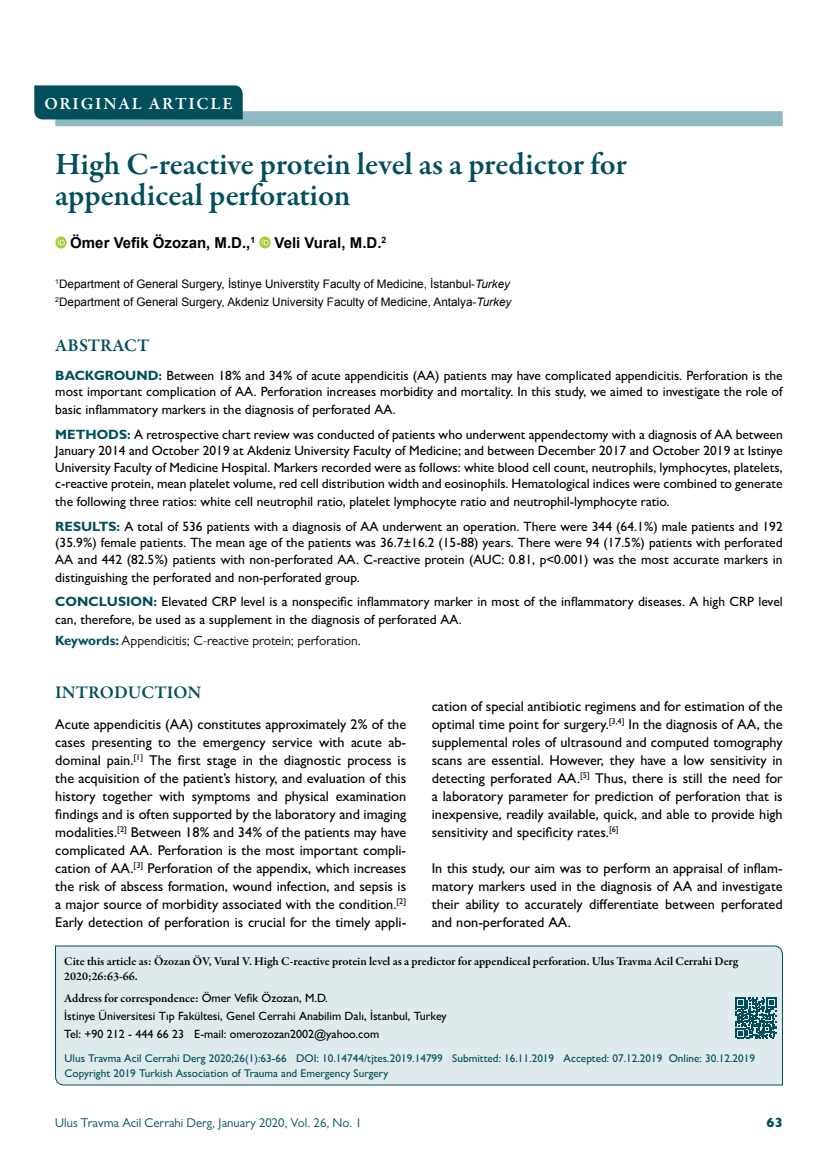
<style>
.page{position:relative;width:838px;height:1170px;background:#fff}
.page>*{position:absolute;margin:0;border:0;box-sizing:border-box;transform-origin:0 0}
.t1{font:600 31.5px/31.5px "Garamond Premr Pro";letter-spacing:-.005em;color:#004f5a}
.t2{font:600 18px "Garamond Premr Pro";letter-spacing:.005em;color:#004f5a}
.t3{font:600 17.25px "Garamond Premr Pro";letter-spacing:.1em;color:#fff}
.t4{font:700 15px "Arial";color:#000}
.t5{font:500 14.25px/18px "Gill Sans MT Pro";color:#000;text-align:justify}
.t6{font:500 13.5px/16.5px "Gill Sans MT Pro";color:#000}
.t7{font:800 13.5px "Gill Sans MT Pro";color:#004f5a}
.t8{font:13.35px "Gill Sans MT Pro";color:#000}
.t9{font:12.75px "Gill Sans MT Pro";color:#004f5a}
.t10{font:600 12px/15px "Garamond Premr Pro";letter-spacing:-.005em;color:#000}
.t11{font:500 12px/18px "Gill Sans MT Pro";color:#000}
.t12{font:11.7px/18px "Arial";color:#000}
.t13{font:500 11.25px/15px "Gill Sans MT Pro";color:#004f5a}
.s1{font-style:italic}
.s2{font-weight:700;color:#004f5a}
.s3{font-family:"Gill Sans";font-weight:700;color:#004f5a}
.s4{font-family:"Gill Sans MT Pro";font-weight:500}
</style>
<div class="page">
<div style="left:55px;top:111px;width:727px;height:15px;background:#90bac2"></div>
<svg style="left:55px;top:237px;width:11px;height:11px"></svg>
<svg style="left:259px;top:237px;width:11px;height:11px"></svg>
<div style="left:34px;top:85px;width:209px;height:34px;background:#004f5a"></div>
<div style="left:55px;top:945px;width:728px;height:140px;background:#deeaec"></div>
<svg style="left:735px;top:997px;width:41px;height:41px;background:#3f7b84"></svg>
<p class="t3" style="left:44px;top:93px;width:190px">ORIGINAL ARTICLE</p>
<h1 class="t1" style="left:55px;top:149px;width:573px">High C-reactive protein level as a predictor for appendiceal perforation</h1>
<p class="t4" style="left:70px;top:233px;width:186px">Ömer Vefik Özozan, M.D.,<sup>1</sup></p>
<p class="t4" style="left:274px;top:233px;width:113px">Veli Vural, M.D.<sup>2</sup></p>
<p class="t12" style="left:55px;top:275px;width:457px"><sup>1</sup>Department of General Surgery, İstinye Universtity Faculty of Medicine, İstanbul-<span class="s1">Turkey<br></span><sup>2</sup>Department of General Surgery, Akdeniz University Faculty of Medicine, Antalya-<span class="s1">Turkey</span></p>
<h2 class="t2" style="left:55px;top:334px;width:95px">ABSTRACT</h2>
<p class="t6" style="left:55px;top:367px;width:729px"><span class="s2">BACKGROUND:</span> Between 18% and 34% of acute appendicitis (AA) patients may have complicated appendicitis. Perforation is the most important complication of AA. Perforation increases morbidity and mortality. In this study, we aimed to investigate the role of</p>
<p class="t6" style="left:55px;top:397px;width:729px;line-height:24.5px">basic inflammatory markers in the diagnosis of perforated AA.<br><span class="s2">METHODS:</span> A retrospective chart review was conducted of patients who underwent appendectomy with a diagnosis of AA between</p>
<p class="t6" style="left:55px;top:442px;width:729px;text-align:justify">January 2014 and October 2019 at Akdeniz University Faculty of Medicine; and between December 2017 and October 2019 at Istinye University Faculty of Medicine Hospital. Markers recorded were as follows: white blood cell count, neutrophils, lymphocytes, platelets, c-reactive protein, mean platelet volume, red cell distribution width and eosinophils. Hematological indices were combined to generate</p>
<p class="t6" style="left:55px;top:489px;width:729px;line-height:24.5px">the following three ratios: white cell neutrophil ratio, platelet lymphocyte ratio and neutrophil-lymphocyte ratio.<br><span class="s2">RESULTS:</span> A total of 536 patients with a diagnosis of AA underwent an operation. There were 344 (64.1%) male patients and 192</p>
<p class="t6" style="left:55px;top:534px;width:729px">(35.9%) female patients. The mean age of the patients was 36.7±16.2 (15-88) years. There were 94 (17.5%) patients with perforated<br>AA and 442 (82.5%) patients with non-perforated AA. C-reactive protein (AUC: 0.81, p&lt;0.001) was the most accurate markers in</p>
<p class="t6" style="left:55px;top:564px;width:729px;line-height:24.5px">distinguishing the perforated and non-perforated group.<br><span class="s2">CONCLUSION:</span> Elevated CRP level is a nonspecific inflammatory marker in most of the inflammatory diseases. A high CRP level</p>
<p class="t6" style="left:55px;top:610px;width:408px">can, therefore, be used as a supplement in the diagnosis of perforated AA.</p>
<p class="t8" style="left:55px;top:632px;width:307px"><span class="s3">Keywords:</span> Appendicitis; C-reactive protein; perforation.</p>
<h2 class="t2" style="left:55px;top:681px;width:148px">INTRODUCTION</h2>
<p class="t5" style="left:55px;top:714px;width:352px">Acute appendicitis (AA) constitutes approximately 2% of the cases presenting to the emergency service with acute ab&shy;dominal pain.<sup>[1]</sup> The first stage in the diagnostic process is the acquisition of the patient’s history, and evaluation of this history together with symptoms and physical examination findings and is often supported by the laboratory and imaging modalities.<sup>[2]</sup> Between 18% and 34% of the patients may have complicated AA. Perforation is the most important compli&shy;cation of AA.<sup>[3]</sup> Perforation of the appendix, which increases the risk of abscess formation, wound infection, and sepsis is a major source of morbidity associated with the condition.<sup>[2] </sup>Early detection of perforation is crucial for the timely appli-</p>
<p class="t10" style="left:64px;top:953px;width:675px">Cite this article as: Özozan ÖV, Vural V. High C-reactive protein level as a predictor for appendiceal perforation. Ulus Travma Acil Cerrahi Derg<br>2020;26:63-66.</p>
<p class="t10" style="left:64px;top:991px;width:265px">Address for correspondence: <span class="s4">Ömer Vefik Özozan, M.D.</span></p>
<p class="t11" style="left:64px;top:1006px;width:384px">İstinye Üniversitesi Tıp Fakültesi, Genel Cerrahi Anabilim Dalı, İstanbul, Turkey<br>Tel: +90 212 - 444 66 23 E-mail: omerozozan2002@yahoo.com</p>
<p class="t13" style="left:65px;top:1050px;width:692px">Ulus Travma Acil Cerrahi Derg 2020;26(1):63-66 DOI: 10.14744/tjtes.2019.14799 Submitted: 16.11.2019 Accepted: 07.12.2019 Online: 30.12.2019<br>Copyright 2019 Turkish Association of Trauma and Emergency Surgery</p>
<p class="t5" style="left:432px;top:696px;width:352px">cation of special antibiotic regimens and for estimation of the optimal time point for surgery.<sup>[3,4]</sup> In the diagnosis of AA, the supplemental roles of ultrasound and computed tomography scans are essential. However, they have a low sensitivity in detecting perforated AA.<sup>[5]</sup> Thus, there is still the need for a laboratory parameter for prediction of perforation that is inexpensive, readily available, quick, and able to provide high sensitivity and specificity rates.<sup>[6]</sup></p>
<p class="t5" style="left:432px;top:858px;width:352px">In this study, our aim was to perform an appraisal of inflam&shy;matory markers used in the diagnosis of AA and investigate their ability to accurately differentiate between perforated and non-perforated AA.</p>
<p class="t9" style="left:55px;top:1115px;width:308px">Ulus Travma Acil Cerrahi Derg, January 2020, Vol. 26, No. 1</p>
<p class="t7" style="left:766px;top:1114px;width:18px">63</p>
</div>
